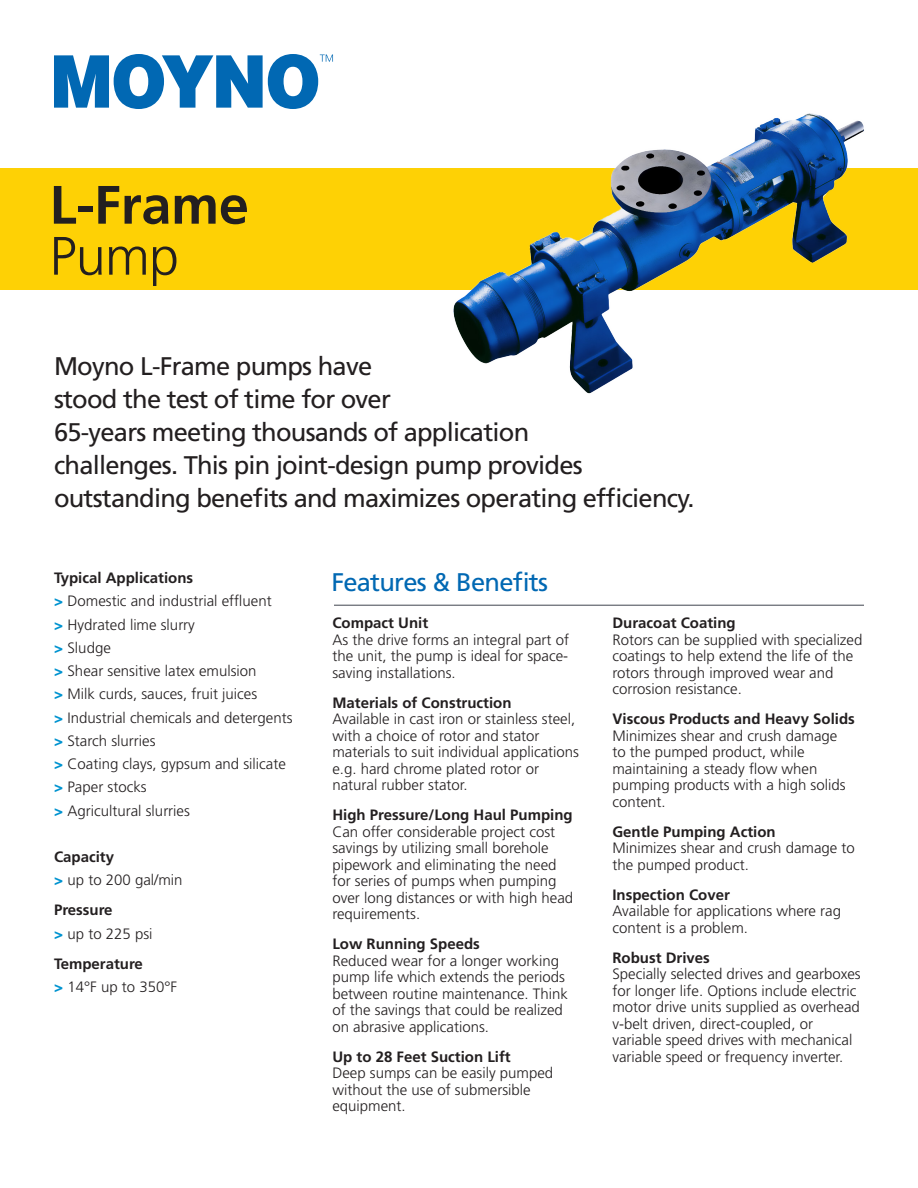
<style>
.page{position:relative;width:918px;height:1188px;background:#fff}
.page>*{position:absolute;margin:0;border:0;box-sizing:border-box;transform-origin:0 0}
.t1{font:700 54px/51px "Frutiger";letter-spacing:-.005em;color:#231f20}
.t2{font:25.5px/33px "Frutiger";letter-spacing:-.03em;color:#231f20}
.t3{font:25.5px "Frutiger";letter-spacing:-.03em;color:#0168b3}
.t4{font:300 15px/16.5px "Frutiger";color:#231f20}
.t5{font:700 15px "Frutiger";color:#231f20}
.s1{font-weight:300}
.s2{font-weight:900;color:#0093d0}
</style>
<div class="page">
<div style="left:0;top:168px;width:918px;height:122px;background:#fed105"></div>
<svg style="left:54px;top:54px;width:279px;height:55px"></svg>
<hr style="left:334px;top:605px;width:530px;height:1px;background:#40444e">
<img style="left:453px;top:113px;width:411px;height:281px">
<p class="t1" style="left:50px;top:180px;width:201px">L-Frame<br><span class="s1">Pump</span></p>
<p class="t2" style="left:54px;top:350px;width:320px">Moyno L-Frame pumps have</p>
<p class="t2" style="left:54px;top:383px;width:338px">stood the test of time for over</p>
<p class="t2" style="left:54px;top:416px;width:477px">65-years meeting thousands of application</p>
<p class="t2" style="left:54px;top:449px;width:642px">challenges. This pin joint-design pump provides outstanding benefits and maximizes operating efficiency.</p>
<p class="t5" style="left:54px;top:569px;width:141px">Typical Applications</p>
<p class="t4" style="left:54px;top:593px;width:219px"><span class="s2">&gt;</span> Domestic and industrial effluent</p>
<p class="t4" style="left:54px;top:616px;width:142px"><span class="s2">&gt;</span> Hydrated lime slurry</p>
<p class="t4" style="left:54px;top:640px;width:58px"><span class="s2">&gt;</span> Sludge</p>
<p class="t4" style="left:54px;top:663px;width:204px"><span class="s2">&gt;</span> Shear sensitive latex emulsion</p>
<p class="t4" style="left:54px;top:686px;width:205px"><span class="s2">&gt;</span> Milk curds, sauces, fruit juices</p>
<p class="t4" style="left:54px;top:709px;width:240px"><span class="s2">&gt;</span> Industrial chemicals and detergents</p>
<p class="t4" style="left:54px;top:733px;width:103px"><span class="s2">&gt;</span> Starch slurries</p>
<p class="t4" style="left:54px;top:756px;width:233px"><span class="s2">&gt;</span> Coating clays, gypsum and silicate</p>
<p class="t4" style="left:54px;top:779px;width:94px"><span class="s2">&gt;</span> Paper stocks</p>
<p class="t4" style="left:54px;top:802px;width:137px"><span class="s2">&gt;</span> Agricultural slurries</p>
<p class="t5" style="left:54px;top:848px;width:62px">Capacity</p>
<p class="t4" style="left:54px;top:872px;width:130px"><span class="s2">&gt;</span> up to 200 gal/min</p>
<p class="t5" style="left:54px;top:901px;width:60px">Pressure</p>
<p class="t4" style="left:54px;top:925px;width:100px"><span class="s2">&gt;</span> up to 225 psi</p>
<p class="t5" style="left:54px;top:955px;width:90px">Temperature</p>
<p class="t4" style="left:54px;top:979px;width:125px"><span class="s2">&gt;</span> 14°F up to 350°F</p>
<p class="t3" style="left:332px;top:567px;width:218px">Features &amp; Benefits</p>
<p class="t5" style="left:332px;top:614px;width:97px">Compact Unit</p>
<p class="t4" style="left:332px;top:632px;width:238px;text-align:justify">As the drive forms an integral part of the unit, the pump is ideal for space&shy;saving installations.</p>
<p class="t5" style="left:332px;top:694px;width:181px">Materials of Construction</p>
<p class="t4" style="left:332px;top:711px;width:248px">Available in cast iron or stainless steel, with a choice of rotor and stator materials to suit individual applications e.g. hard chrome plated rotor or natural rubber stator.</p>
<p class="t5" style="left:332px;top:806px;width:242px">High Pressure/Long Haul Pumping</p>
<p class="t4" style="left:332px;top:824px;width:242px">Can offer considerable project cost savings by utilizing small borehole pipework and eliminating the need for series of pumps when pumping over long distances or with high head requirements.</p>
<p class="t5" style="left:332px;top:935px;width:149px">Low Running Speeds</p>
<p class="t4" style="left:332px;top:953px;width:237px">Reduced wear for a longer working pump life which extends the periods between routine maintenance. Think of the savings that could be realized on abrasive applications.</p>
<p class="t5" style="left:332px;top:1048px;width:180px">Up to 28 Feet Suction Lift</p>
<p class="t4" style="left:332px;top:1065px;width:222px">Deep sumps can be easily pumped without the use of submersible equipment.</p>
<p class="t5" style="left:612px;top:614px;width:125px">Duracoat Coating</p>
<p class="t4" style="left:612px;top:632px;width:252px">Rotors can be supplied with specialized coatings to help extend the life of the rotors through improved wear and corrosion resistance.</p>
<p class="t5" style="left:612px;top:710px;width:244px">Viscous Products and Heavy Solids</p>
<p class="t4" style="left:612px;top:728px;width:235px">Minimizes shear and crush damage to the pumped product, while maintaining a steady flow when pumping products with a high solids content.</p>
<p class="t5" style="left:612px;top:823px;width:165px">Gentle Pumping Action</p>
<p class="t4" style="left:612px;top:840px;width:244px">Minimizes shear and crush damage to the pumped product.</p>
<p class="t5" style="left:612px;top:886px;width:119px">Inspection Cover</p>
<p class="t4" style="left:612px;top:903px;width:230px">Available for applications where rag content is a problem.</p>
<p class="t5" style="left:612px;top:949px;width:99px">Robust Drives</p>
<p class="t4" style="left:612px;top:966px;width:250px">Specially selected drives and gearboxes for longer life. Options include electric motor drive units supplied as overhead v-belt driven, direct-coupled, or variable speed drives with mechanical variable speed or frequency inverter.</p>
</div>
